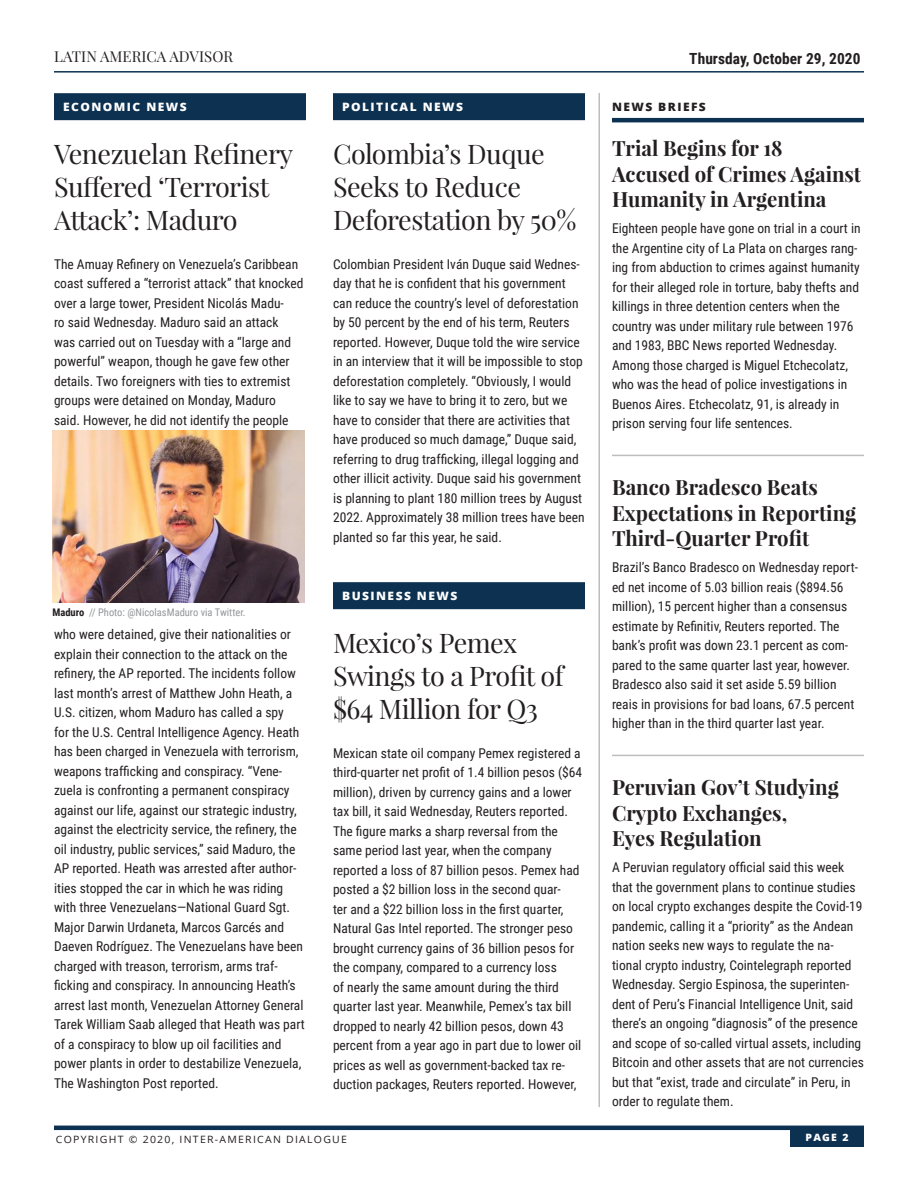
<style>
.page{position:relative;width:918px;height:1188px;background:#fff}
.page>*{position:absolute;margin:0;border:0;box-sizing:border-box;transform-origin:0 0}
.Subhead_18pt{font:27px/33px "Playfair Display";letter-spacing:-.02em;color:#231f20}
.Subhead-_14pt_-_BOLD{font:700 21px/25.5px "Playfair Display";color:#231f20}
.News_Briefs__Subhea{font:700 21px/25.5px "Playfair Display";color:#231f20}
.t1{font:700 15.3px "Roboto Condensed";letter-spacing:.005em;color:#231f20}
.t2{font:15px "Playfair Display";letter-spacing:.005em;color:#231f20}
.Subhead_18pt-2{font:13.5px/19.5px "Roboto Condensed";color:#231f20}
.Main_Body_Text{font:13.5px/19.5px "Roboto Condensed";color:#231f20}
.News_Briefs__Subhea-2{font:13.5px/19.5px "Roboto Condensed";color:#231f20}
.News_Briefs__Body_T{font:13.5px/19.5px "Roboto Condensed";color:#231f20}
.Subhead-_14pt_-_BOLD-2{font:13.5px/19.5px "Roboto Condensed";color:#231f20}
.Sections_-_with_Blue{font:800 11.55px "Open Sans";letter-spacing:.12em;color:#fff;scale:1.04 1}
.News_Briefs__Title{font:800 11.55px "Open Sans";letter-spacing:.12em;color:#231f20;scale:1.04 1}
.Photo_caption{font:10.5px "Roboto Condensed";color:#939598}
.t3{font:10.05px "Open Sans";letter-spacing:.12em;color:#231f20;scale:1.04 1}
.t4{font:800 10.05px "Open Sans";color:#fff;scale:1.04 1}
.s1{font-weight:700;color:#231f20}
</style>
<div class="page">
<hr style="left:54px;top:1126px;width:810px;height:4px;background:#0c3151">
<div style="left:790px;top:1129px;width:74px;height:18px;background:#0c3151"></div>
<hr style="left:54px;top:71px;width:810px;height:2px;background:#0c3151">
<hr style="left:612px;top:118px;width:252px;height:4px;background:#0c3151">
<hr style="left:612px;top:455px;width:252px;height:1px;background:#bcbdc0">
<hr style="left:612px;top:755px;width:252px;height:1px;background:#bcbdc0">
<div style="left:54px;top:93px;width:252px;height:27px;background:#0c3151"></div>
<div style="left:333px;top:93px;width:252px;height:27px;background:#0c3151"></div>
<div style="left:333px;top:582px;width:252px;height:27px;background:#0c3151"></div>
<hr style="left:598px;top:93px;width:2px;height:1014px;background:#bcbdc0">
<img style="left:52px;top:431px;width:252px;height:172px">
<p class="t2" style="left:54px;top:47px;width:181px">LATIN AMERICA ADVISOR</p>
<p class="Sections_-_with_Blue" style="left:63px;top:98px;width:120px">ECONOMIC NEWS</p>
<p class="Subhead_18pt" style="left:54px;top:137px;width:241px">Venezuelan Refinery<br>Suffered ‘Terrorist<br>Attack’: Maduro</p>
<p class="Subhead_18pt-2" style="left:54px;top:254px;width:251px">The Amuay Refinery on Venezuela’s Caribbean coast suffered a “terrorist attack” that knocked over a large tower, President Nicolás Madu-<br>ro said Wednesday. Maduro said an attack was carried out on Tuesday with a “large and powerful” weapon, though he gave few other details. Two foreigners with ties to extremist groups were detained on Monday, Maduro said. However, he did not identify the people</p>
<p class="Photo_caption" style="left:52px;top:605px;width:195px"><span class="s1">Maduro</span> // Photo: @NicolasMaduro via Twitter.</p>
<p class="Subhead_18pt-2" style="left:54px;top:624px;width:252px">who were detained, give their nationalities or explain their connection to the attack on the refinery, the AP reported. The incidents follow last month’s arrest of Matthew John Heath, a U.S. citizen, whom Maduro has called a spy<br>for the U.S. Central Intelligence Agency. Heath has been charged in Venezuela with terrorism, weapons trafficking and conspiracy. “Vene&shy;zuela is confronting a permanent conspiracy against our life, against our strategic industry, against the electricity service, the refinery, the oil industry, public services,” said Maduro, the AP reported. Heath was arrested after author&shy;ities stopped the car in which he was riding with three Venezuelans—National Guard Sgt.<br>Major Darwin Urdaneta, Marcos Garcés and Daeven Rodríguez. The Venezuelans have been charged with treason, terrorism, arms traf&shy;ficking and conspiracy. In announcing Heath’s arrest last month, Venezuelan Attorney General Tarek William Saab alleged that Heath was part of a conspiracy to blow up oil facilities and power plants in order to destabilize Venezuela, The Washington Post reported.</p>
<p class="Sections_-_with_Blue" style="left:342px;top:98px;width:118px">POLITICAL NEWS</p>
<p class="Subhead_18pt" style="left:333px;top:137px;width:245px">Colombia’s Duque<br>Seeks to Reduce<br>Deforestation by 50%</p>
<p class="Subhead_18pt-2" style="left:333px;top:254px;width:253px">Colombian President Iván Duque said Wednes&shy;day that he is confident that his government can reduce the country’s level of deforestation by 50 percent by the end of his term, Reuters reported. However, Duque told the wire service in an interview that it will be impossible to stop deforestation completely. “Obviously, I would like to say we have to bring it to zero, but we have to consider that there are activities that have produced so much damage,” Duque said, referring to drug trafficking, illegal logging and other illicit activity. Duque said his government is planning to plant 180 million trees by August 2022. Approximately 38 million trees have been planted so far this year, he said.</p>
<p class="Sections_-_with_Blue" style="left:342px;top:587px;width:112px">BUSINESS NEWS</p>
<p class="Subhead_18pt" style="left:333px;top:626px;width:232px">Mexico’s Pemex<br>Swings to a Profit of $64 Million for Q3</p>
<p class="Main_Body_Text" style="left:333px;top:743px;width:251px">Mexican state oil company Pemex registered a third-quarter net profit of 1.4 billion pesos ($64 million), driven by currency gains and a lower tax bill, it said Wednesday, Reuters reported.<br>The figure marks a sharp reversal from the same period last year, when the company reported a loss of 87 billion pesos. Pemex had posted a $2 billion loss in the second quar-<br>ter and a $22 billion loss in the first quarter, Natural Gas Intel reported. The stronger peso brought currency gains of 36 billion pesos for the company, compared to a currency loss<br>of nearly the same amount during the third quarter last year. Meanwhile, Pemex’s tax bill dropped to nearly 42 billion pesos, down 43 percent from a year ago in part due to lower oil prices as well as government-backed tax re&shy;duction packages, Reuters reported. However,</p>
<p class="t1" style="left:689px;top:47px;width:173px">Thursday, October 29, 2020</p>
<p class="News_Briefs__Title" style="left:612px;top:98px;width:92px">NEWS BRIEFS</p>
<p class="Subhead-_14pt_-_BOLD" style="left:612px;top:135px;width:251px">Trial Begins for 18<br>Accused of Crimes Against<br>Humanity in Argentina</p>
<p class="News_Briefs__Body_T" style="left:612px;top:218px;width:250px">Eighteen people have gone on trial in a court in the Argentine city of La Plata on charges rang&shy;ing from abduction to crimes against humanity for their alleged role in torture, baby thefts and killings in three detention centers when the country was under military rule between 1976 and 1983, BBC News reported Wednesday.<br>Among those charged is Miguel Etchecolatz, who was the head of police investigations in Buenos Aires. Etchecolatz, 91, is already in prison serving four life sentences.</p>
<p class="Subhead-_14pt_-_BOLD" style="left:612px;top:474px;width:246px">Banco Bradesco Beats<br>Expectations in Reporting<br>Third-Quarter Profit</p>
<p class="Subhead-_14pt_-_BOLD-2" style="left:612px;top:557px;width:248px">Brazil’s Banco Bradesco on Wednesday report&shy;ed net income of 5.03 billion reais ($894.56 million), 15 percent higher than a consensus estimate by Refinitiv, Reuters reported. The bank’s profit was down 23.1 percent as com&shy;pared to the same quarter last year, however.<br>Bradesco also said it set aside 5.59 billion reais in provisions for bad loans, 67.5 percent higher than in the third quarter last year.</p>
<p class="News_Briefs__Subhea" style="left:612px;top:774px;width:228px">Peruvian Gov’t Studying<br>Crypto Exchanges,<br>Eyes Regulation</p>
<p class="News_Briefs__Subhea-2" style="left:612px;top:857px;width:253px">A Peruvian regulatory official said this week that the government plans to continue studies on local crypto exchanges despite the Covid-19 pandemic, calling it a “priority” as the Andean nation seeks new ways to regulate the na&shy;tional crypto industry, Cointelegraph reported Wednesday. Sergio Espinosa, the superinten&shy;dent of Peru’s Financial Intelligence Unit, said there’s an ongoing “diagnosis” of the presence and scope of so-called virtual assets, including Bitcoin and other assets that are not currencies but that “exist, trade and circulate” in Peru, in order to regulate them.</p>
<p class="t3" style="left:56px;top:1132px;width:281px">COPYRIGHT © 2020, INTER-AMERICAN DIALOGUE</p>
<p class="t4" style="left:806px;top:1129px;width:43px">PAGE 2</p>
</div>
